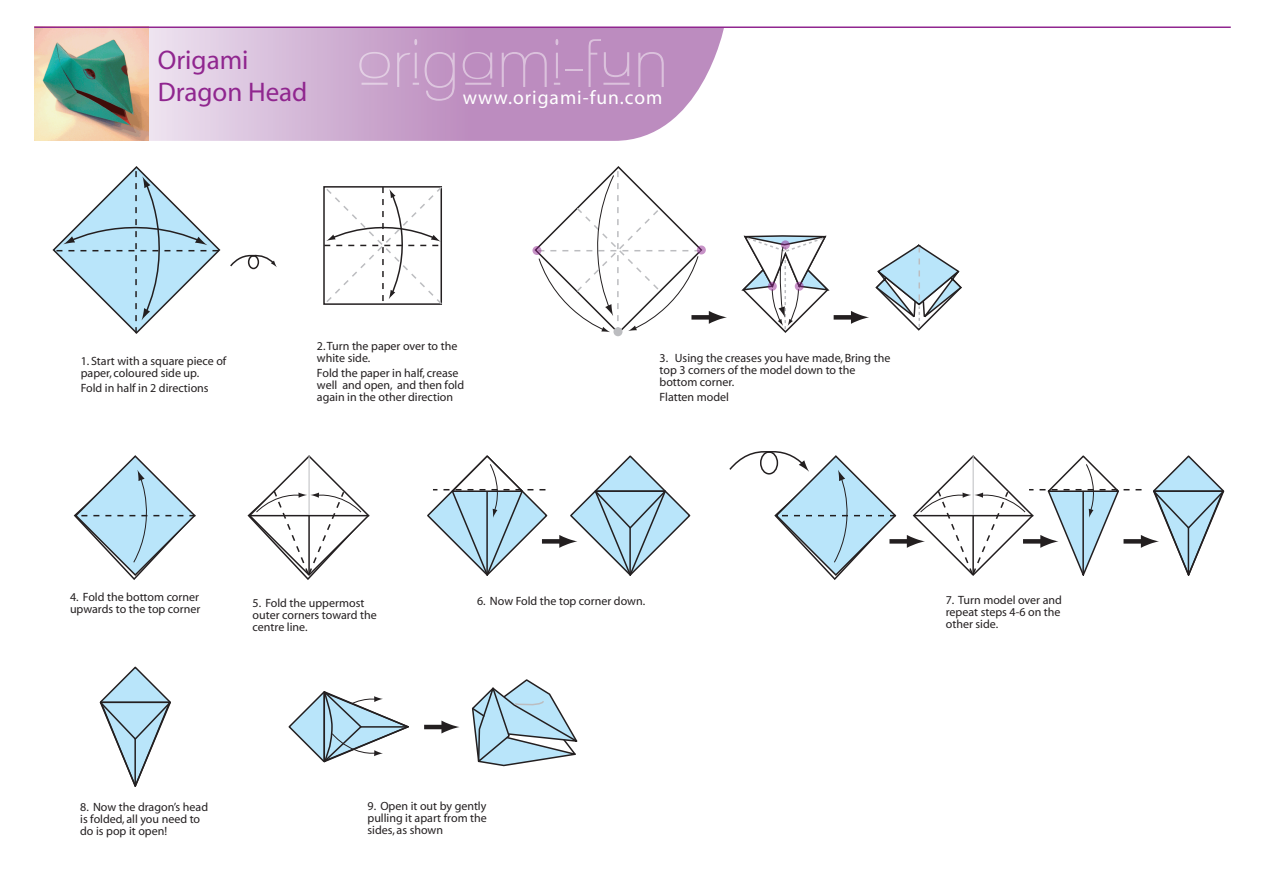
<style>
.page{position:relative;width:1263px;height:893px;background:#fff}
.page>*{position:absolute;margin:0;border:0;box-sizing:border-box;transform-origin:0 0}
.t1{font:27px/32.4px "Myriad";color:#90268f}
.t2{font:19.5px "Myriad";letter-spacing:.05em;color:#fff}
.t3{font:12px/12px "Myriad";color:#231f20}
</style>
<div class="page">
<svg style="left:148px;top:28px;width:576px;height:113px;background:#cfaed2"></svg>
<img style="left:34px;top:28px;width:114px;height:113px">
<svg style="left:359px;top:52px;width:31px;height:33px"></svg>
<svg style="left:414px;top:39px;width:3px;height:6px"></svg>
<svg style="left:397px;top:53px;width:22px;height:34px"></svg>
<svg style="left:425px;top:52px;width:30px;height:49px"></svg>
<svg style="left:463px;top:52px;width:29px;height:33px"></svg>
<svg style="left:502px;top:52px;width:45px;height:35px;background:#c195c4"></svg>
<svg style="left:554px;top:39px;width:76px;height:48px;background:#bf92c2"></svg>
<svg style="left:638px;top:52px;width:26px;height:35px"></svg>
<hr style="left:34px;top:27px;width:1197px;height:1px;background:#90268f">
<div style="left:691px;top:315px;width:21px;height:5px;background:#231f20"></div>
<svg style="left:709px;top:311px;width:18px;height:13px"></svg>
<div style="left:542px;top:539px;width:21px;height:5px;background:#231f20"></div>
<hr style="left:424px;top:725px;width:21px;height:4px;background:#231f20">
<svg style="left:441px;top:721px;width:19px;height:12px"></svg>
<div style="left:834px;top:315px;width:20px;height:5px;background:#231f20"></div>
<svg style="left:52px;top:166px;width:169px;height:168px"></svg>
<svg style="left:323px;top:186px;width:119px;height:119px"></svg>
<svg style="left:851px;top:244px;width:111px;height:87px"></svg>
<div style="left:248px;top:255px;width:11px;height:14px;border:2px solid #231f20;border-radius:50%"></div>
<svg style="left:230px;top:254px;width:47px;height:14px"></svg>
<svg style="left:538px;top:166px;width:165px;height:169px"></svg>
<div style="left:613px;top:327px;width:9px;height:9px;background:#bcbdc0;border-radius:50%"></div>
<svg style="left:697px;top:245px;width:9px;height:9px"></svg>
<svg style="left:532px;top:246px;width:9px;height:9px"></svg>
<svg style="left:741px;top:235px;width:89px;height:98px"></svg>
<svg style="left:73px;top:455px;width:123px;height:125px"></svg>
<svg style="left:247px;top:455px;width:123px;height:125px"></svg>
<svg style="left:427px;top:455px;width:122px;height:121px"></svg>
<svg style="left:559px;top:455px;width:132px;height:121px"></svg>
<div style="left:889px;top:539px;width:21px;height:5px;background:#231f20"></div>
<svg style="left:729px;top:451px;width:168px;height:129px"></svg>
<svg style="left:907px;top:455px;width:318px;height:121px"></svg>
<svg style="left:99px;top:666px;width:72px;height:121px"></svg>
<svg style="left:288px;top:691px;width:121px;height:72px"></svg>
<svg style="left:471px;top:679px;width:107px;height:88px"></svg>
<h1 class="t1" style="left:158px;top:45px;width:151px">Origami<br>Dragon Head</h1>
<h2 class="t2" style="left:463px;top:88px;width:201px">www.origami-fun.com</h2>
<p class="t3" style="left:81px;top:356px;width:147px">1. Start with a square piece of paper, coloured side up.</p>
<p class="t3" style="left:81px;top:383px;width:129px">Fold in half in 2 directions</p>
<p class="t3" style="left:317px;top:341px;width:142px">2. Turn the paper over to the white side.</p>
<p class="t3" style="left:317px;top:368px;width:149px">Fold the paper in half, crease well and open, and then fold again in the other direction</p>
<p class="t3" style="left:659px;top:352px;width:232px">3. Using the creases you have made, Bring the top 3 corners of the model down to the bottom corner.</p>
<p class="t3" style="left:659px;top:391px;width:71px">Flatten model</p>
<p class="t3" style="left:70px;top:591px;width:132px">4. Fold the bottom corner upwards to the top corner</p>
<p class="t3" style="left:253px;top:597px;width:126px">5. Fold the uppermost outer corners toward the centre line.</p>
<p class="t3" style="left:477px;top:596px;width:170px">6. Now Fold the top corner down.</p>
<p class="t3" style="left:946px;top:595px;width:118px;text-align:justify">7. Turn model over and repeat steps 4-6 on the other side.</p>
<p class="t3" style="left:80px;top:802px;width:129px">8. Now the dragon’s head is folded, all you need to do is pop it open!</p>
<p class="t3" style="left:367px;top:800px;width:121px;text-align:justify">9. Open it out by gently pulling it apart from the sides, as shown</p>
</div>
